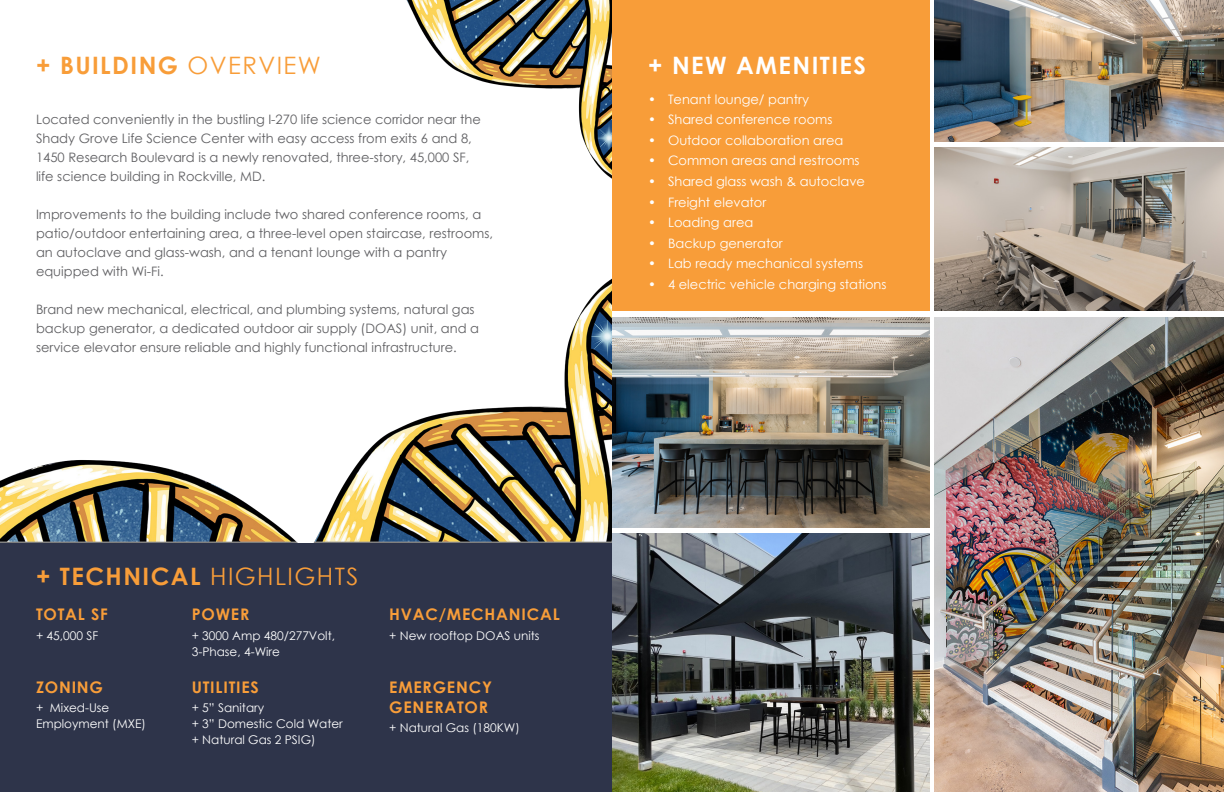
<style>
.page{position:relative;width:1224px;height:792px;background:#fff}
.page>*{position:absolute;margin:0;border:0;box-sizing:border-box;transform-origin:0 0}
.t1{font:700 24px "Century Gothic";letter-spacing:.06em;color:#f89d39}
.t2{font:700 24px "Century Gothic";letter-spacing:.06em;color:#fff}
.DARK{font:700 16px "Century Gothic";letter-spacing:.05em;color:#f89d39}
.t3{font:13px/19px "Century Gothic";color:#5f5f62}
.t4{font:13px "Century Gothic";color:#fff}
.DARK-2{font:12px/16px "Century Gothic";color:#fff}
.s1{font-weight:400}
</style>
<div class="page">
<img style="left:0;top:278px;width:612px;height:266px">
<img style="left:406px;top:0;width:206px;height:179px">
<div style="left:612px;top:0;width:317px;height:311px;background:#f89d39"></div>
<img style="left:935px;top:0;width:289px;height:141px">
<img style="left:612px;top:534px;width:317px;height:258px">
<img style="left:935px;top:148px;width:289px;height:163px">
<div style="left:0;top:544px;width:612px;height:248px;background:#2e344a"></div>
<img style="left:612px;top:317px;width:317px;height:210px">
<img style="left:935px;top:317px;width:289px;height:475px">
<p class="t1" style="left:36px;top:47px;width:286px">+ BUILDING <span class="s1">OVERVIEW</span></p>
<p class="t3" style="left:36px;top:110px;width:446px">Located conveniently in the bustling I-270 life science corridor near the Shady Grove Life Science Center with easy access from exits 6 and 8, 1450 Research Boulevard is a newly renovated, three-story, 45,000 SF, life science building in Rockville, MD.</p>
<p class="t3" style="left:36px;top:205px;width:459px">Improvements to the building include two shared conference rooms, a patio/outdoor entertaining area, a three-level open staircase, restrooms, an autoclave and glass-wash, and a tenant lounge with a pantry equipped with Wi-Fi.</p>
<p class="t3" style="left:36px;top:300px;width:445px">Brand new mechanical, electrical, and plumbing systems, natural gas backup generator, a dedicated outdoor air supply (DOAS) unit, and a service elevator ensure reliable and highly functional infrastructure.</p>
<p class="t1" style="left:36px;top:559px;width:324px">+ TECHNICAL <span class="s1">HIGHLIGHTS</span></p>
<p class="DARK" style="left:36px;top:602px;width:73px">TOTAL SF</p>
<p class="DARK-2" style="left:36px;top:627px;width:64px">+ 45,000 SF</p>
<p class="DARK" style="left:36px;top:675px;width:69px">ZONING</p>
<p class="DARK-2" style="left:36px;top:700px;width:75px">+ Mixed-Use</p>
<p class="DARK-2" style="left:36px;top:716px;width:111px">Employment (MXE)</p>
<p class="DARK" style="left:192px;top:602px;width:59px">POWER</p>
<p class="DARK-2" style="left:192px;top:627px;width:145px">+ 3000 Amp 480/277Volt,<br>3-Phase, 4-Wire</p>
<p class="DARK" style="left:192px;top:675px;width:69px">UTILITIES</p>
<p class="DARK-2" style="left:192px;top:700px;width:74px">+ 5” Sanitary</p>
<p class="DARK-2" style="left:192px;top:716px;width:153px">+ 3” Domestic Cold Water</p>
<p class="DARK-2" style="left:192px;top:732px;width:125px">+ Natural Gas 2 PSIG)</p>
<p class="DARK" style="left:389px;top:602px;width:172px">HVAC/MECHANICAL</p>
<p class="DARK-2" style="left:389px;top:627px;width:152px">+ New rooftop DOAS units</p>
<p class="DARK" style="left:389px;top:675px;width:104px">EMERGENCY</p>
<p class="DARK" style="left:389px;top:695px;width:100px">GENERATOR</p>
<p class="DARK-2" style="left:389px;top:720px;width:132px">+ Natural Gas (180KW)</p>
<p class="t2" style="left:648px;top:47px;width:219px">+ NEW AMENITIES</p>
<p class="t4" style="left:648px;top:90px;width:163px">• Tenant lounge/ pantry</p>
<p class="t4" style="left:648px;top:110px;width:186px">• Shared conference rooms</p>
<p class="t4" style="left:648px;top:131px;width:197px">• Outdoor collaboration area</p>
<p class="t4" style="left:648px;top:152px;width:213px">• Common areas and restrooms</p>
<p class="t4" style="left:648px;top:172px;width:219px">• Shared glass wash &amp; autoclave</p>
<p class="t4" style="left:648px;top:193px;width:120px">• Freight elevator</p>
<p class="t4" style="left:648px;top:213px;width:107px">• Loading area</p>
<p class="t4" style="left:648px;top:234px;width:136px">• Backup generator</p>
<p class="t4" style="left:648px;top:255px;width:217px">• Lab ready mechanical systems</p>
<p class="t4" style="left:648px;top:275px;width:240px">• 4 electric vehicle charging stations</p>
</div>
